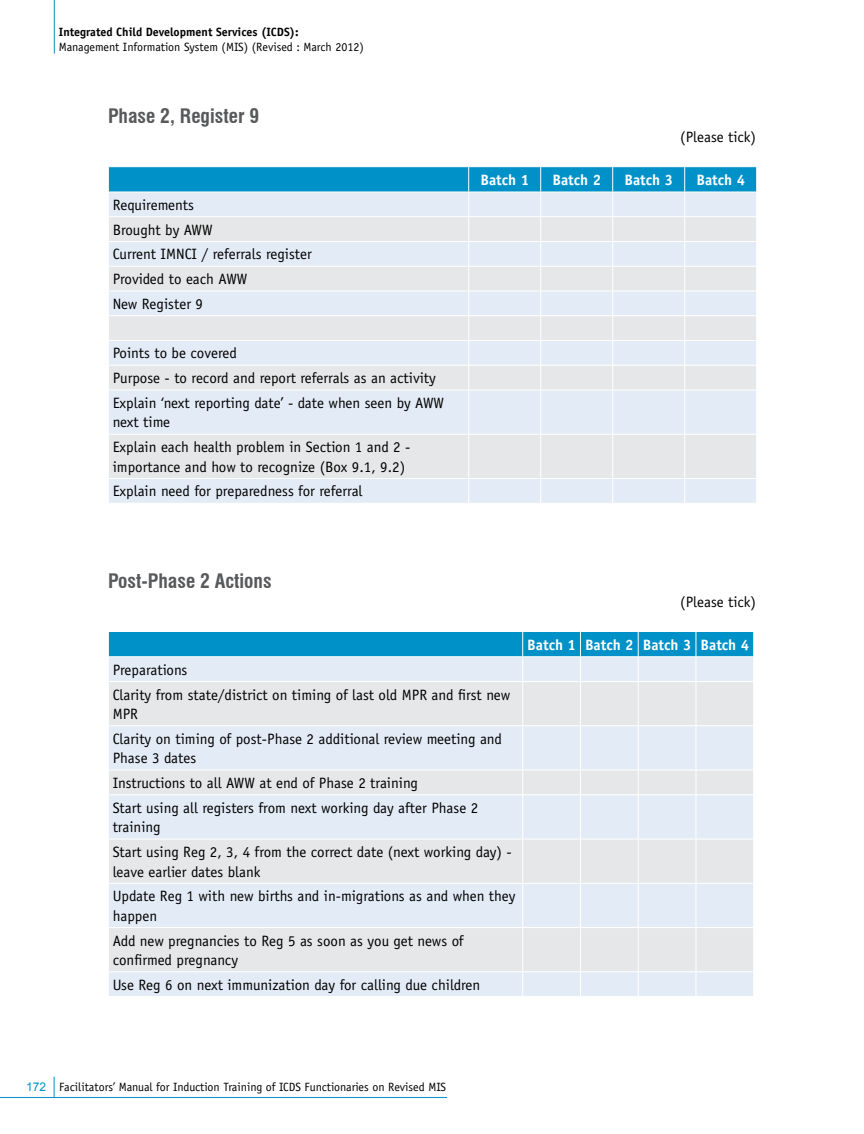
<style>
.page{position:relative;width:864px;height:1134px;background:#fff}
.page>*{position:absolute;margin:0;border:0;box-sizing:border-box;transform-origin:0 0}
.t1{font:700 condensed 19.5px "Swiss 721 BT";color:#58595b}
.t2{font:15px/24.8px "Officina Sans";color:#000}
.t3{font:700 15px "Officina Sans";color:#fff}
.t4{font:12px "Officina Sans";color:#000}
.t5{font:700 12px "Officina Sans";color:#000}
.s1{font-family:"Arial";color:#0091c8}
</style>
<div class="page">
<hr style="left:54px;top:0;width:1px;height:54px;background:#0091c8">
<hr style="left:0;top:1097px;width:447px;height:1px;background:#0091c8">
<svg style="left:54px;top:1077px;width:1px;height:20px"></svg>
<div style="left:109px;top:479px;width:647px;height:24px;background:#e3ecf6"></div>
<svg style="left:109px;top:391px;width:647px;height:87px;background:#e4e9ef"></svg>
<svg style="left:108px;top:167px;width:649px;height:223px;background:#cde0eb"></svg>
<hr style="left:468px;top:390px;width:1px;height:44px;background:#fff">
<hr style="left:540px;top:390px;width:1px;height:44px;background:#fff">
<hr style="left:612px;top:390px;width:1px;height:44px;background:#fff">
<hr style="left:684px;top:390px;width:1px;height:44px;background:#fff">
<hr style="left:108px;top:434px;width:361px;height:1px;background:#fff">
<hr style="left:469px;top:434px;width:72px;height:1px;background:#fff">
<hr style="left:468px;top:435px;width:1px;height:43px;background:#fff">
<hr style="left:541px;top:434px;width:72px;height:1px;background:#fff">
<hr style="left:540px;top:435px;width:1px;height:43px;background:#fff">
<hr style="left:613px;top:434px;width:72px;height:1px;background:#fff">
<hr style="left:612px;top:435px;width:1px;height:43px;background:#fff">
<hr style="left:685px;top:434px;width:72px;height:1px;background:#fff">
<hr style="left:684px;top:435px;width:1px;height:43px;background:#fff">
<svg style="left:468px;top:479px;width:1px;height:24px"></svg>
<svg style="left:540px;top:479px;width:1px;height:24px"></svg>
<svg style="left:612px;top:479px;width:1px;height:24px"></svg>
<svg style="left:684px;top:479px;width:1px;height:24px"></svg>
<div style="left:109px;top:972px;width:644px;height:24px;background:#e3ecf6"></div>
<svg style="left:109px;top:682px;width:644px;height:289px;background:#e4e9ee"></svg>
<svg style="left:108px;top:631px;width:646px;height:50px;background:#77c1e0"></svg>
<hr style="left:522px;top:682px;width:1px;height:43px;background:#fff">
<hr style="left:580px;top:682px;width:1px;height:43px;background:#fff">
<hr style="left:638px;top:682px;width:1px;height:43px;background:#fff">
<hr style="left:696px;top:682px;width:1px;height:43px;background:#fff">
<hr style="left:108px;top:725px;width:415px;height:1px;background:#fff">
<hr style="left:523px;top:725px;width:57px;height:1px;background:#fff">
<hr style="left:522px;top:726px;width:1px;height:44px;background:#fff">
<hr style="left:580px;top:725px;width:58px;height:1px;background:#fff">
<hr style="left:580px;top:726px;width:1px;height:44px;background:#fff">
<hr style="left:638px;top:725px;width:58px;height:1px;background:#fff">
<hr style="left:638px;top:726px;width:1px;height:44px;background:#fff">
<hr style="left:696px;top:725px;width:58px;height:1px;background:#fff">
<hr style="left:696px;top:726px;width:1px;height:44px;background:#fff">
<hr style="left:108px;top:770px;width:415px;height:1px;background:#fff">
<hr style="left:523px;top:770px;width:57px;height:1px;background:#fff">
<svg style="left:522px;top:771px;width:1px;height:23px"></svg>
<hr style="left:580px;top:770px;width:58px;height:1px;background:#fff">
<svg style="left:580px;top:771px;width:1px;height:23px"></svg>
<hr style="left:638px;top:770px;width:58px;height:1px;background:#fff">
<svg style="left:638px;top:771px;width:1px;height:23px"></svg>
<hr style="left:696px;top:770px;width:58px;height:1px;background:#fff">
<svg style="left:696px;top:771px;width:1px;height:23px"></svg>
<hr style="left:108px;top:794px;width:415px;height:1px;background:#fff">
<hr style="left:523px;top:794px;width:57px;height:1px;background:#fff">
<hr style="left:522px;top:795px;width:1px;height:44px;background:#fff">
<hr style="left:580px;top:794px;width:58px;height:1px;background:#fff">
<hr style="left:580px;top:795px;width:1px;height:44px;background:#fff">
<hr style="left:638px;top:794px;width:58px;height:1px;background:#fff">
<hr style="left:638px;top:795px;width:1px;height:44px;background:#fff">
<hr style="left:696px;top:794px;width:58px;height:1px;background:#fff">
<hr style="left:696px;top:795px;width:1px;height:44px;background:#fff">
<hr style="left:108px;top:839px;width:415px;height:1px;background:#fff">
<hr style="left:523px;top:839px;width:57px;height:1px;background:#fff">
<hr style="left:522px;top:839px;width:1px;height:44px;background:#fff">
<hr style="left:580px;top:839px;width:58px;height:1px;background:#fff">
<hr style="left:580px;top:839px;width:1px;height:44px;background:#fff">
<hr style="left:638px;top:839px;width:58px;height:1px;background:#fff">
<hr style="left:638px;top:839px;width:1px;height:44px;background:#fff">
<hr style="left:696px;top:839px;width:58px;height:1px;background:#fff">
<hr style="left:696px;top:839px;width:1px;height:44px;background:#fff">
<hr style="left:108px;top:883px;width:415px;height:1px;background:#fff">
<hr style="left:523px;top:883px;width:57px;height:1px;background:#fff">
<hr style="left:522px;top:884px;width:1px;height:43px;background:#fff">
<hr style="left:580px;top:883px;width:58px;height:1px;background:#fff">
<hr style="left:580px;top:884px;width:1px;height:43px;background:#fff">
<hr style="left:638px;top:883px;width:58px;height:1px;background:#fff">
<hr style="left:638px;top:884px;width:1px;height:43px;background:#fff">
<hr style="left:696px;top:883px;width:58px;height:1px;background:#fff">
<hr style="left:696px;top:884px;width:1px;height:43px;background:#fff">
<hr style="left:108px;top:927px;width:415px;height:1px;background:#fff">
<hr style="left:523px;top:927px;width:57px;height:1px;background:#fff">
<hr style="left:522px;top:928px;width:1px;height:43px;background:#fff">
<hr style="left:580px;top:927px;width:58px;height:1px;background:#fff">
<hr style="left:580px;top:928px;width:1px;height:43px;background:#fff">
<hr style="left:638px;top:927px;width:58px;height:1px;background:#fff">
<hr style="left:638px;top:928px;width:1px;height:43px;background:#fff">
<hr style="left:696px;top:927px;width:58px;height:1px;background:#fff">
<hr style="left:696px;top:928px;width:1px;height:43px;background:#fff">
<svg style="left:522px;top:972px;width:1px;height:24px"></svg>
<svg style="left:580px;top:972px;width:1px;height:24px"></svg>
<svg style="left:638px;top:972px;width:1px;height:24px"></svg>
<svg style="left:696px;top:972px;width:1px;height:24px"></svg>
<p class="t5" style="left:59px;top:25px;width:241px">Integrated Child Development Services (ICDS):</p>
<p class="t4" style="left:59px;top:40px;width:306px">Management Information System (MIS) (Revised : March 2012)</p>
<h1 class="t1" style="left:108px;top:104px;width:153px">Phase 2, Register 9</h1>
<p class="t2" style="left:113px;top:193px;width:201px">Requirements<br>Brought by AWW<br>Current IMNCI / referrals register<br>Provided to each AWW<br>New Register 9</p>
<p class="t2" style="left:113px;top:341px;width:333px">Points to be covered<br>Purpose - to record and report referrals as an activity<br>Explain ‘next reporting date’ - date when seen by AWW</p>
<p class="t2" style="left:113px;top:410px;width:299px">next time<br>Explain each health problem in Section 1 and 2 -</p>
<p class="t2" style="left:113px;top:454px;width:294px">importance and how to recognize (Box 9.1, 9.2)<br>Explain need for preparedness for referral</p>
<h1 class="t1" style="left:108px;top:569px;width:165px">Post-Phase 2 Actions</h1>
<p class="t2" style="left:680px;top:125px;width:77px">(Please tick)</p>
<p class="t3" style="left:480px;top:171px;width:50px">Batch 1</p>
<p class="t3" style="left:552px;top:171px;width:50px">Batch 2</p>
<p class="t3" style="left:624px;top:171px;width:50px">Batch 3</p>
<p class="t3" style="left:696px;top:171px;width:50px">Batch 4</p>
<p class="t2" style="left:680px;top:590px;width:77px">(Please tick)</p>
<p class="t3" style="left:527px;top:636px;width:223px">Batch 1 Batch 2 Batch 3 Batch 4</p>
<p class="t2" style="left:113px;top:657px;width:399px">Preparations<br>Clarity from state/district on timing of last old MPR and first new</p>
<p class="t2" style="left:113px;top:702px;width:391px">MPR<br>Clarity on timing of post-Phase 2 additional review meeting and</p>
<p class="t2" style="left:113px;top:746px;width:367px">Phase 3 dates<br>Instructions to all AWW at end of Phase 2 training<br>Start using all registers from next working day after Phase 2</p>
<p class="t2" style="left:113px;top:815px;width:401px">training<br>Start using Reg 2, 3, 4 from the correct date (next working day) -</p>
<p class="t2" style="left:113px;top:859px;width:404px">leave earlier dates blank<br>Update Reg 1 with new births and in-migrations as and when they</p>
<p class="t2" style="left:113px;top:903px;width:352px">happen<br>Add new pregnancies to Reg 5 as soon as you get news of</p>
<p class="t2" style="left:113px;top:948px;width:369px">confirmed pregnancy<br>Use Reg 6 on next immunization day for calling due children</p>
<p class="t4" style="left:26px;top:1080px;width:422px"><span class="s1">172</span> Facilitators’ Manual for Induction Training of ICDS Functionaries on Revised MIS</p>
</div>
